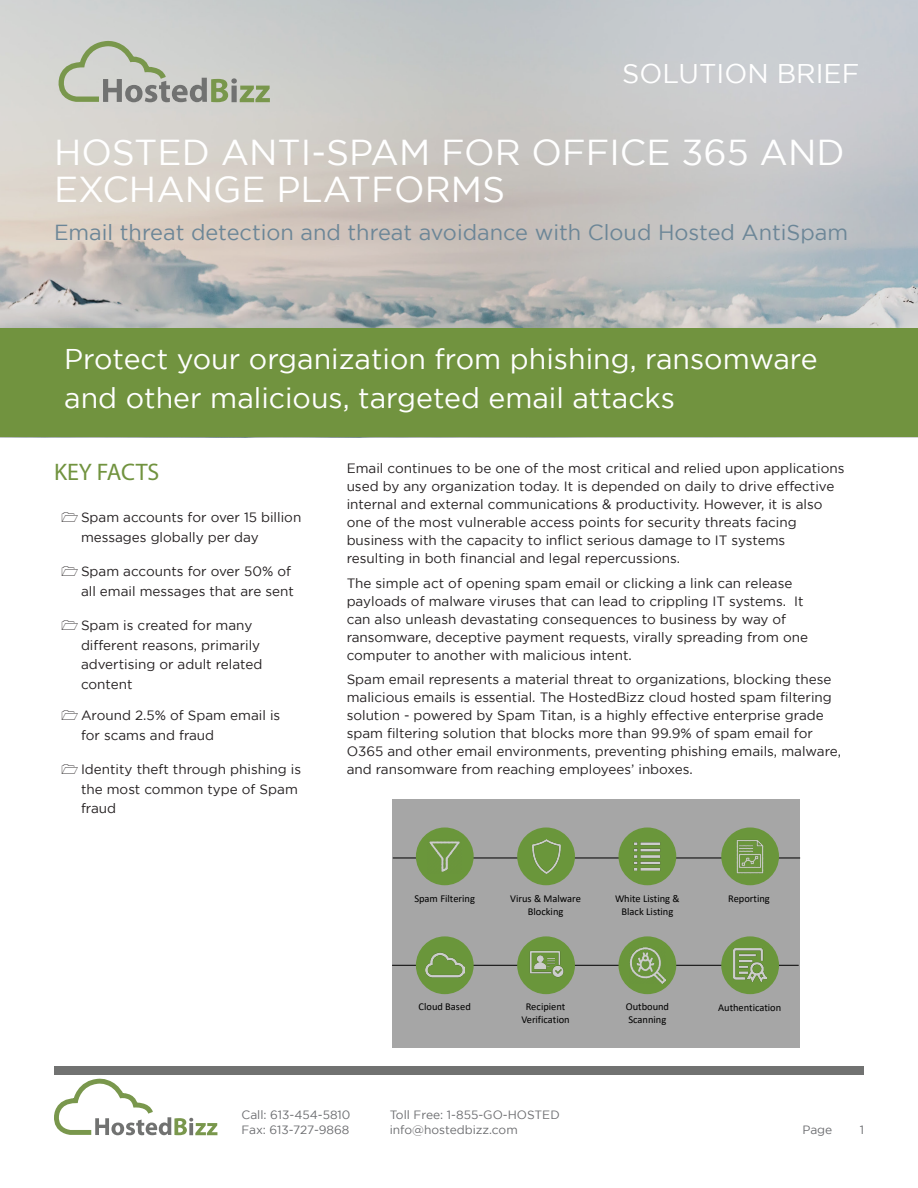
<style>
.page{position:relative;width:918px;height:1188px;background:#fff}
.page>*{position:absolute;margin:0;border:0;box-sizing:border-box;transform-origin:0 0}
.t1{font:36px/37.5px "Gotham";color:#fff}
.t2{font:28.5px/39px "Gotham";color:#fff}
.t3{font:27px "Gotham";color:#fff}
.INSET_BLUE_QUOTE{font:24px "Myriad Pro";letter-spacing:-.005em;color:#71933f}
.t4{font:21.75px "Gotham";color:#6c8697}
.BODY_QUOTE{font:13.5px/18px "Gotham";color:#231f20}
.t5{font:12px/15px "Gotham";color:#6c6d70}
.t6{font:10.5px/13.2px "Calibri";color:#000;text-align:center}
</style>
<div class="page">
<img style="left:0;top:0;width:918px;height:328px">
<div style="left:0;top:328px;width:918px;height:109px;background:#71933f"></div>
<div style="left:392px;top:799px;width:407px;height:249px;background:#a6a6a6"></div>
<hr style="left:392px;top:965px;width:407px;height:1px;background:#000">
<hr style="left:393px;top:858px;width:407px;height:1px;background:#000">
<div style="left:721px;top:936px;width:58px;height:58px;background:#6a963b;border-radius:50%"></div>
<div style="left:618px;top:936px;width:58px;height:58px;background:#6a963b;border-radius:50%"></div>
<div style="left:517px;top:936px;width:58px;height:58px;background:#6a963b;border-radius:50%"></div>
<div style="left:416px;top:936px;width:58px;height:58px;background:#6a963b;border-radius:50%"></div>
<div style="left:416px;top:828px;width:58px;height:57px;background:#6a963b;border-radius:50%"></div>
<div style="left:517px;top:828px;width:58px;height:57px;background:#6a963b;border-radius:50%"></div>
<div style="left:618px;top:828px;width:58px;height:57px;background:#6a963b;border-radius:50%"></div>
<div style="left:721px;top:828px;width:58px;height:57px;background:#6a963b;border-radius:50%"></div>
<img style="left:429px;top:841px;width:31px;height:31px">
<img style="left:532px;top:839px;width:29px;height:34px">
<img style="left:633px;top:842px;width:28px;height:29px">
<img style="left:736px;top:840px;width:28px;height:34px">
<img style="left:425px;top:952px;width:39px;height:26px">
<img style="left:529px;top:951px;width:35px;height:27px">
<img style="left:630px;top:948px;width:35px;height:35px">
<img style="left:734px;top:949px;width:32px;height:33px">
<div style="left:54px;top:1066px;width:810px;height:9px;background:#717271"></div>
<svg style="left:60px;top:42px;width:210px;height:60px"></svg>
<svg style="left:56px;top:1079px;width:161px;height:56px"></svg>
<p class="t3" style="left:622px;top:59px;width:239px">SOLUTION BRIEF</p>
<p class="t1" style="left:54px;top:132px;width:792px">HOSTED ANTI-SPAM FOR OFFICE 365 AND<br>EXCHANGE PLATFORMS</p>
<p class="t4" style="left:54px;top:220px;width:796px">Email threat detection and threat avoidance with Cloud Hosted AntiSpam</p>
<p class="t2" style="left:64px;top:339px;width:755px">Protect your organization from phishing, ransomware and other malicious, targeted email attacks</p>
<p class="INSET_BLUE_QUOTE" style="left:54px;top:457px;width:107px">KEY FACTS</p>
<p class="BODY_QUOTE" style="left:81px;top:507px;width:222px;line-height:19.5px">Spam accounts for over 15 billion messages globally per day</p>
<p class="BODY_QUOTE" style="left:81px;top:561px;width:214px;line-height:19.5px">Spam accounts for over 50% of all email messages that are sent</p>
<p class="BODY_QUOTE" style="left:81px;top:615px;width:183px;line-height:19.5px">Spam is created for many different reasons, primarily advertising or adult related content</p>
<p class="BODY_QUOTE" style="left:81px;top:705px;width:201px;line-height:19.5px">Around 2.5% of Spam email is for scams and fraud</p>
<p class="BODY_QUOTE" style="left:81px;top:759px;width:222px;line-height:19.5px">Identity theft through phishing is the most common type of Spam fraud</p>
<p class="BODY_QUOTE" style="left:347px;top:459px;width:499px">Email continues to be one of the most critical and relied upon applications used by any organization today. It is depended on daily to drive effective internal and external communications &amp; productivity. However, it is also one of the most vulnerable access points for security threats facing business with the capacity to inflict serious damage to IT systems resulting in both financial and legal repercussions.</p>
<p class="BODY_QUOTE" style="left:347px;top:574px;width:463px">The simple act of opening spam email or clicking a link can release payloads of malware viruses that can lead to crippling IT systems. It can also unleash devastating consequences to business by way of ransomware, deceptive payment requests, virally spreading from one computer to another with malicious intent.</p>
<p class="BODY_QUOTE" style="left:347px;top:670px;width:496px">Spam email represents a material threat to organizations, blocking these malicious emails is essential. The HostedBizz cloud hosted spam filtering solution - powered by Spam Titan, is a highly effective enterprise grade spam filtering solution that blocks more than 99.9% of spam email for O365 and other email environments, preventing phishing emails, malware, and ransomware from reaching employees’ inboxes.</p>
<p class="t6" style="left:414px;top:891px;width:62px">Spam Filtering</p>
<p class="t6" style="left:510px;top:892px;width:72px">Virus &amp; Malware<br>Blocking</p>
<p class="t6" style="left:615px;top:892px;width:66px">White Listing &amp;<br>Black Listing</p>
<p class="t6" style="left:728px;top:892px;width:43px">Reporting</p>
<p class="t6" style="left:418px;top:1000px;width:54px">Cloud Based</p>
<p class="t6" style="left:521px;top:1000px;width:50px">Recipient<br>Verification</p>
<p class="t6" style="left:626px;top:1000px;width:45px;text-align:left">Outbound<br>Scanning</p>
<p class="t6" style="left:718px;top:1001px;width:65px">Authentication</p>
<p class="t5" style="left:242px;top:1107px;width:111px">Call: 613-454-5810<br>Fax: 613-727-9868</p>
<p class="t5" style="left:390px;top:1107px;width:172px">Toll Free: 1-855-GO-HOSTED info@hostedbizz.com</p>
<p class="t5" style="left:802px;top:1122px;width:31px">Page</p>
<p class="t5" style="left:860px;top:1122px;width:6px">1</p>
</div>
